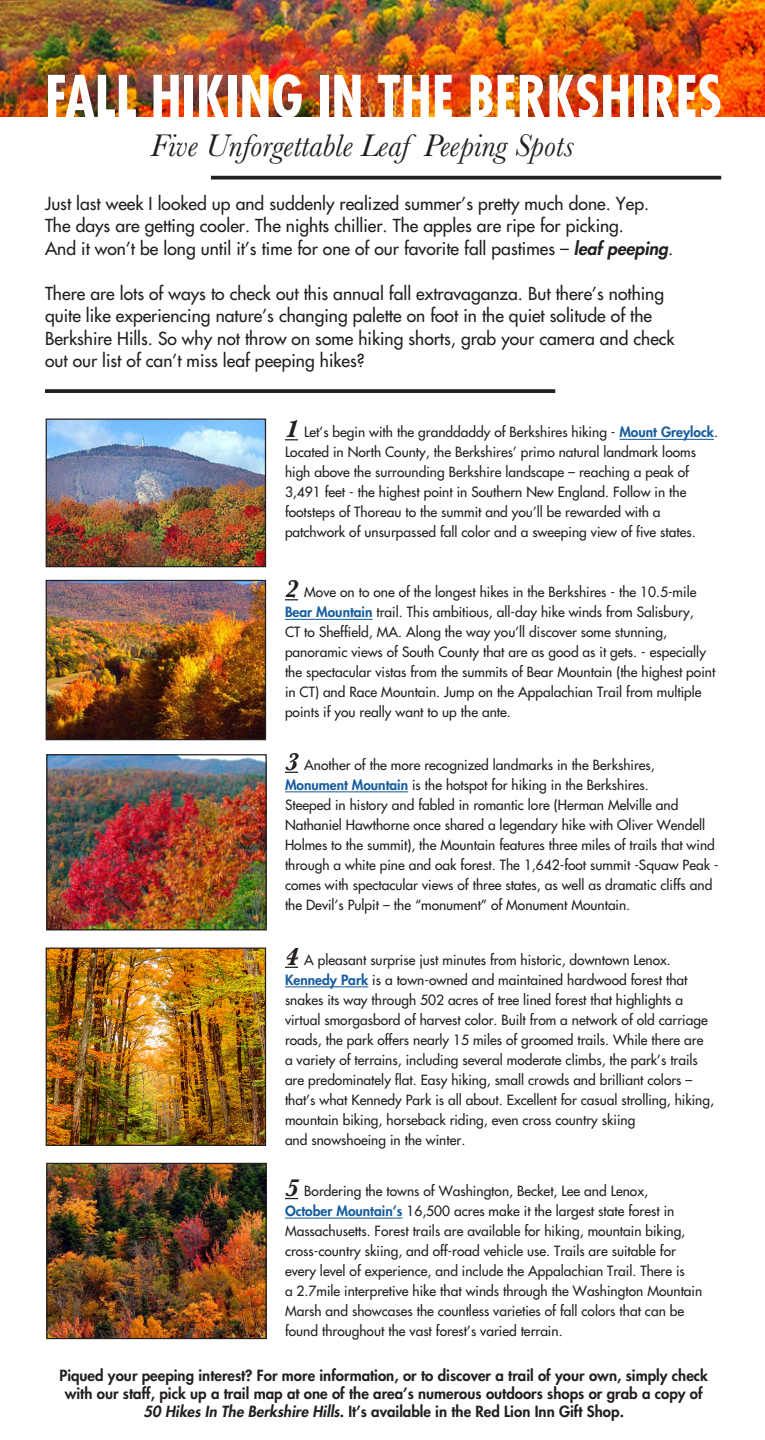
<style>
.page{position:relative;width:765px;height:1440px;background:#fff}
.page>*{position:absolute;margin:0;border:0;box-sizing:border-box;transform-origin:0 0}
.t1{font:700 condensed 56.25px "Futura";color:#fff}
.t2{font:italic 32.5px "Baskerville";color:#231f20}
.t3{font:17.5px/22.5px "Futura";color:#231f20}
.t4{font:800 15px/18px "Futura";color:#231f20;text-align:center}
.t5{font:13.75px/20px "Futura";color:#231f20}
.s1{font-weight:800;font-style:italic}
.s2{font-family:"Baskerville";font-weight:700;font-style:italic;font-size:25px}
.s3{font-weight:800;color:#175d9e}
.s4{font-style:italic}
</style>
<div class="page">
<img style="left:0;top:0;width:765px;height:117px">
<svg style="left:211px;top:176px;width:510px;height:4px;background:#3d393a"></svg>
<svg style="left:45px;top:389px;width:510px;height:4px;background:#302c2d"></svg>
<svg style="left:285px;top:439px;width:13px;height:1px"></svg>
<hr style="left:619px;top:439px;width:95px;height:1px;background:#175d9e">
<svg style="left:285px;top:599px;width:13px;height:1px"></svg>
<hr style="left:285px;top:619px;width:88px;height:1px;background:#175d9e">
<svg style="left:285px;top:772px;width:13px;height:1px"></svg>
<hr style="left:285px;top:791px;width:123px;height:1px;background:#175d9e">
<svg style="left:285px;top:967px;width:13px;height:1px"></svg>
<hr style="left:285px;top:986px;width:83px;height:1px;background:#175d9e">
<svg style="left:285px;top:1198px;width:13px;height:1px"></svg>
<hr style="left:285px;top:1218px;width:117px;height:1px;background:#175d9e">
<img style="left:48px;top:421px;width:216px;height:144px">
<div style="left:46px;top:419px;width:220px;height:148px;border:1px solid #231f20"></div>
<img style="left:48px;top:756px;width:217px;height:172px">
<div style="left:46px;top:754px;width:221px;height:176px;border:1px solid #231f20"></div>
<img style="left:48px;top:950px;width:216px;height:194px">
<div style="left:46px;top:948px;width:220px;height:198px;border:1px solid #231f20"></div>
<img style="left:48px;top:1165px;width:217px;height:172px">
<div style="left:46px;top:1163px;width:221px;height:176px;border:1px solid #231f20"></div>
<img style="left:48px;top:582px;width:216px;height:156px">
<div style="left:46px;top:580px;width:220px;height:160px;border:1px solid #231f20"></div>
<p class="t1" style="left:45px;top:60px;width:679px">FALL HIKING IN THE BERKSHIRES</p>
<p class="t2" style="left:151px;top:124px;width:425px">Five Unforgettable Leaf Peeping Spots</p>
<p class="t3" style="left:45px;top:192px;width:630px">Just last week I looked up and suddenly realized summer’s pretty much done. Yep.<br>The days are getting cooler. The nights chillier. The apples are ripe for picking.<br>And it won’t be long until it’s time for one of our favorite fall pastimes – <span class="s1">leaf peeping</span>.</p>
<p class="t3" style="left:45px;top:282px;width:631px">There are lots of ways to check out this annual fall extravaganza. But there’s nothing quite like experiencing nature’s changing palette on foot in the quiet solitude of the Berkshire Hills. So why not throw on some hiking shorts, grab your camera and check out our list of can’t miss leaf peeping hikes?</p>
<p class="t5" style="left:285px;top:422px;width:435px"><span class="s2">1</span> Let’s begin with the granddaddy of Berkshires hiking - <span class="s3">Mount Greylock</span>.<br>Located in North County, the Berkshires’ primo natural landmark looms high above the surrounding Berkshire landscape – reaching a peak of 3,491 feet - the highest point in Southern New England. Follow in the footsteps of Thoreau to the summit and you’ll be rewarded with a patchwork of unsurpassed fall color and a sweeping view of five states.</p>
<p class="t5" style="left:285px;top:582px;width:432px"><span class="s2">2</span> Move on to one of the longest hikes in the Berkshires - the 10.5-mile <span class="s3">Bear Mountain</span> trail. This ambitious, all-day hike winds from Salisbury,<br>CT to Sheffield, MA. Along the way you’ll discover some stunning, panoramic views of South County that are as good as it gets. - especially the spectacular vistas from the summits of Bear Mountain (the highest point in CT) and Race Mountain. Jump on the Appalachian Trail from multiple points if you really want to up the ante.</p>
<p class="t5" style="left:285px;top:755px;width:435px"><span class="s2">3</span> Another of the more recognized landmarks in the Berkshires, <span class="s3">Monument Mountain</span> is the hotspot for hiking in the Berkshires.<br>Steeped in history and fabled in romantic lore (Herman Melville and Nathaniel Hawthorne once shared a legendary hike with Oliver Wendell Holmes to the summit), the Mountain features three miles of trails that wind through a white pine and oak forest. The 1,642-foot summit -Squaw Peak - comes with spectacular views of three states, as well as dramatic cliffs and the Devil’s Pulpit – the “monument” of Monument Mountain.</p>
<p class="t5" style="left:285px;top:950px;width:431px"><span class="s2">4</span> A pleasant surprise just minutes from historic, downtown Lenox.<br><span class="s3">Kennedy Park</span> is a town-owned and maintained hardwood forest that snakes its way through 502 acres of tree lined forest that highlights a virtual smorgasbord of harvest color. Built from a network of old carriage roads, the park offers nearly 15 miles of groomed trails. While there are a variety of terrains, including several moderate climbs, the park’s trails are predominately flat. Easy hiking, small crowds and brilliant colors – that’s what Kennedy Park is all about. Excellent for casual strolling, hiking, mountain biking, horseback riding, even cross country skiing<br>and snowshoeing in the winter.</p>
<p class="t5" style="left:285px;top:1181px;width:419px"><span class="s2">5</span> Bordering the towns of Washington, Becket, Lee and Lenox,<br><span class="s3">October Mountain’s</span> 16,500 acres make it the largest state forest in Massachusetts. Forest trails are available for hiking, mountain biking, cross-country skiing, and off-road vehicle use. Trails are suitable for every level of experience, and include the Appalachian Trail. There is<br>a 2.7mile interpretive hike that winds through the Washington Mountain Marsh and showcases the countless varieties of fall colors that can be found throughout the vast forest’s varied terrain.</p>
<p class="t4" style="left:59px;top:1366px;width:650px">Piqued your peeping interest? For more information, or to discover a trail of your own, simply check with our staff, pick up a trail map at one of the area’s numerous outdoors shops or grab a copy of</p>
<p class="t4" style="left:144px;top:1402px;width:482px"><span class="s4">50 Hikes In The Berkshire Hills</span>. It’s available in the Red Lion Inn Gift Shop.</p>
</div>
